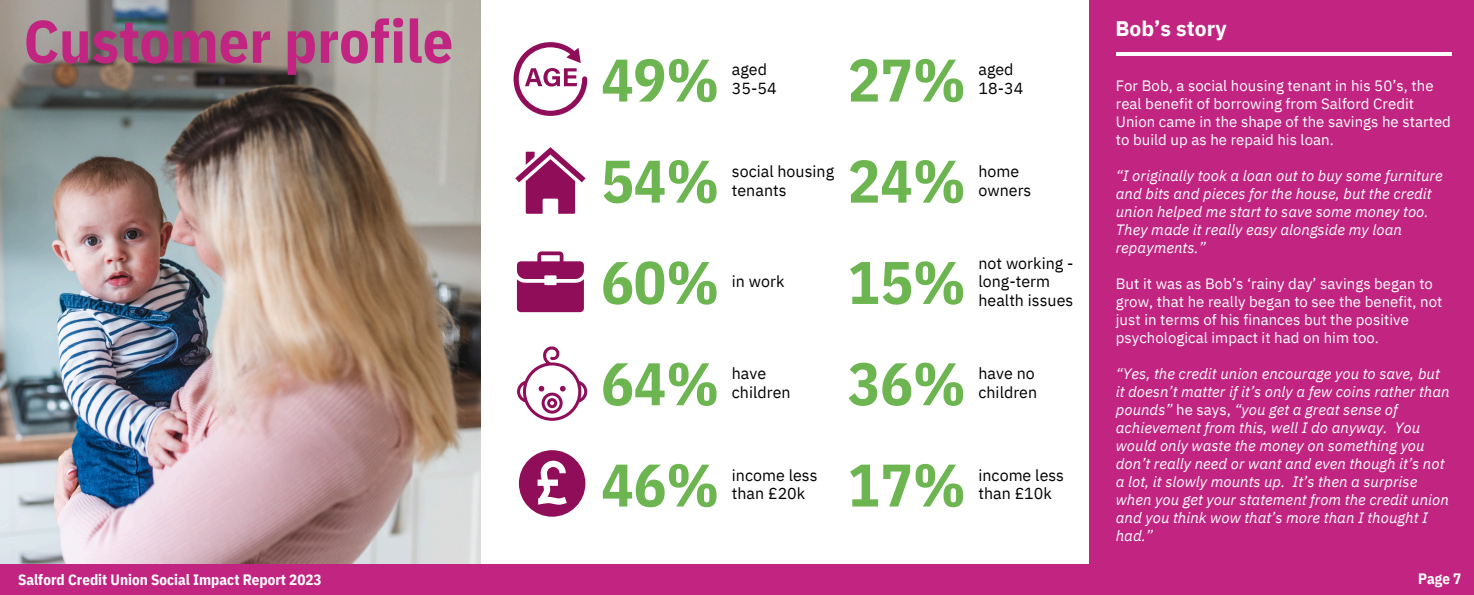
<style>
.page{position:relative;width:1474px;height:595px;background:#fff}
.page>*{position:absolute;margin:0;border:0;box-sizing:border-box;transform-origin:0 0}
.t1{font:700 60px "IBM Plex Sans Cond";color:#6cb550}
.t2{font:700 60px "IBM Plex Sans Cond";color:#c22581}
.t3{font:700 21px "IBM Plex Sans";color:#fff}
.t4{font:16px/18.8px "IBM Plex Sans";color:#000}
.t5{font:italic 15px/18px "IBM Plex Sans";color:#fff}
.t6{font:15px/18px "IBM Plex Sans";color:#fff}
.t7{font:700 15px "IBM Plex Sans Cond";color:#fff}
.s1{font-style:normal}
</style>
<div class="page">
<div style="left:1089px;top:0;width:385px;height:581px;background:#c22581"></div>
<img style="left:0;top:0;width:480px;height:564px">
<div style="left:0;top:564px;width:1474px;height:31px;background:#c22581"></div>
<hr style="left:1116px;top:52px;width:335px;height:4px;background:#fff">
<svg style="left:513px;top:42px;width:74px;height:74px"></svg>
<svg style="left:517px;top:251px;width:67px;height:61px"></svg>
<svg style="left:515px;top:147px;width:70px;height:67px"></svg>
<svg style="left:517px;top:346px;width:70px;height:75px"></svg>
<svg style="left:519px;top:450px;width:66px;height:66px"></svg>
<h2 class="t2" style="left:24px;top:1px;width:431px">Customer profile</h2>
<p class="t3" style="left:1115px;top:14px;width:113px">Bob’s story</p>
<p class="t1" style="left:601px;top:40px;width:119px">49%</p>
<h1 class="t4" style="left:732px;top:60px;width:46px">aged<br>35-54</h1>
<p class="t1" style="left:848px;top:40px;width:119px">27%</p>
<p class="t4" style="left:978px;top:60px;width:46px">aged<br>18-34</p>
<p class="t6" style="left:1116px;top:76px;width:337px">For Bob, a social housing tenant in his 50’s, the real benefit of borrowing from Salford Credit Union came in the shape of the savings he started to build up as he repaid his loan.</p>
<h1 class="t5" style="left:1116px;top:166px;width:328px">“I originally took a loan out to buy some furniture and bits and pieces for the house, but the credit union helped me start to save some money too.<br>They made it really easy alongside my loan repayments.”</h1>
<h1 class="t6" style="left:1116px;top:274px;width:328px">But it was as Bob’s ‘rainy day’ savings began to grow, that he really began to see the benefit, not just in terms of his finances but the positive psychological impact it had on him too.</h1>
<p class="t5" style="left:1116px;top:364px;width:335px">“Yes, the credit union encourage you to save, but it doesn’t matter if it’s only a few coins rather than pounds” <span class="s1">he says,</span> “you get a great sense of achievement from this, well I do anyway. You would only waste the money on something you don’t really need or want and even though it’s not a lot, it slowly mounts up. It’s then a surprise when you get your statement from the credit union and you think wow that’s more than I thought I had.”</p>
<h1 class="t1" style="left:601px;top:141px;width:119px">54%</h1>
<h1 class="t1" style="left:848px;top:141px;width:119px">24%</h1>
<h1 class="t4" style="left:978px;top:161px;width:54px">home owners</h1>
<h1 class="t4" style="left:732px;top:161px;width:104px">social housing tenants</h1>
<p class="t4" style="left:978px;top:253px;width:97px">not working - long-term health issues</p>
<p class="t1" style="left:601px;top:242px;width:119px">60%</p>
<p class="t1" style="left:848px;top:242px;width:119px">15%</p>
<p class="t4" style="left:732px;top:272px;width:54px">in work</p>
<p class="t1" style="left:601px;top:344px;width:119px">64%</p>
<h1 class="t1" style="left:848px;top:344px;width:119px">36%</h1>
<p class="t4" style="left:732px;top:364px;width:60px">have children</p>
<p class="t4" style="left:978px;top:364px;width:60px">have no children</p>
<p class="t1" style="left:601px;top:445px;width:119px">46%</p>
<h1 class="t1" style="left:848px;top:445px;width:119px">17%</h1>
<p class="t4" style="left:978px;top:465px;width:87px">income less</p>
<h1 class="t4" style="left:732px;top:465px;width:87px">income less</h1>
<p class="t4" style="left:732px;top:484px;width:75px">than £20k</p>
<h1 class="t4" style="left:978px;top:484px;width:75px">than £10k</h1>
<p class="t7" style="left:18px;top:570px;width:305px">Salford Credit Union Social Impact Report 2023</p>
<p class="t7" style="left:1418px;top:569px;width:45px">Page 7</p>
</div>
